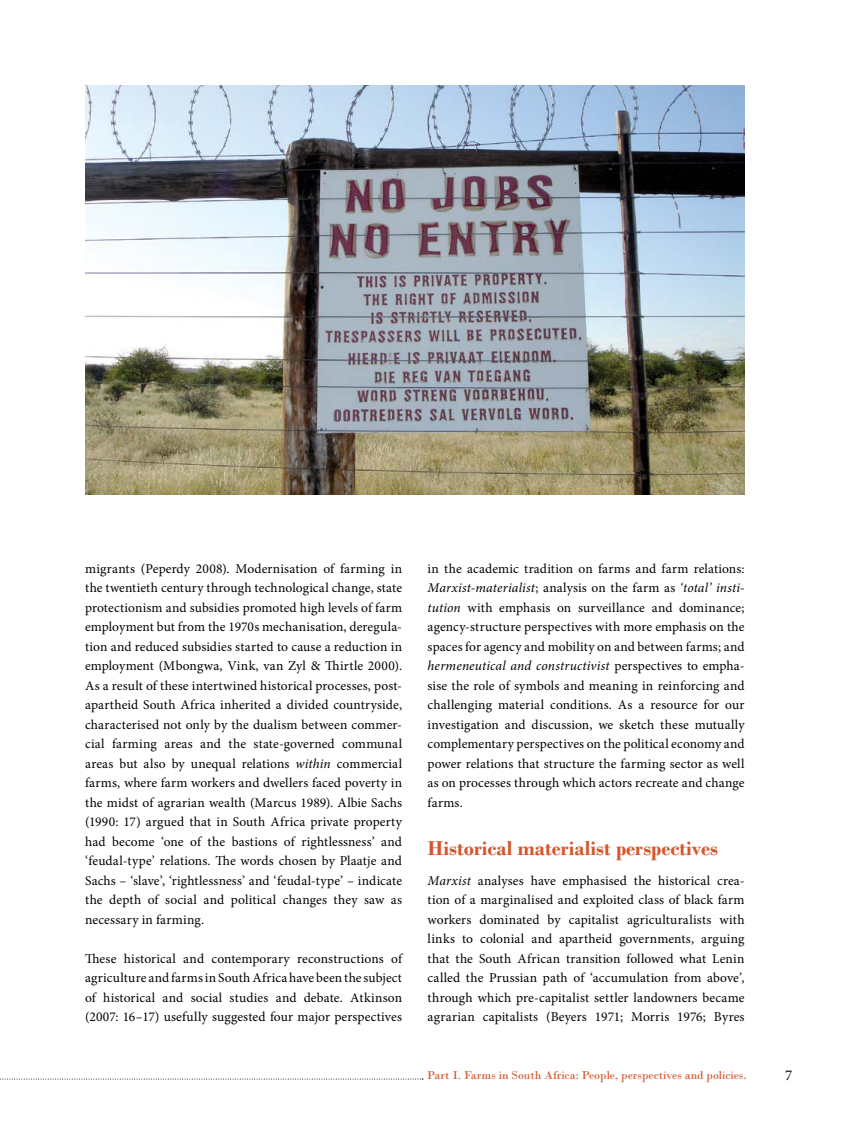
<style>
.page{position:relative;width:851px;height:1127px;background:#fff}
.page>*{position:absolute;margin:0;border:0;box-sizing:border-box;transform-origin:0 0}
.t1{font:700 21px "Bodoni";color:#d4562c}
.t2{font:15px "Minion Pro";color:#000}
.t3{font:13.5px/19.5px "Minion Pro";letter-spacing:.01em;color:#000;text-align:justify}
.t4{font:12px "Bodoni";color:#d4562c}
.s1{font-style:italic}
</style>
<div class="page">
<svg style="left:0;top:1078px;width:423px;height:1px"></svg>
<img style="left:85px;top:85px;width:659px;height:410px">
<p class="t3" style="left:85px;top:559px;width:318px">migrants (Peperdy 2008). Modernisation of farming in the twentieth century through technological change, state protectionism and subsidies promoted high levels of farm employment but from the 1970s mechanisation, deregula&shy;tion and reduced subsidies started to cause a reduction in employment (Mbongwa, Vink, van Zyl &amp; Thirtle 2000).<br>As a result of these intertwined historical processes, post&shy;apartheid South Africa inherited a divided countryside, characterised not only by the dualism between commer&shy;cial farming areas and the state-governed communal areas but also by unequal relations <span class="s1">within</span> commercial farms, where farm workers and dwellers faced poverty in the midst of agrarian wealth (Marcus 1989). Albie Sachs (1990: 17) argued that in South Africa private property had become ‘one of the bastions of rightlessness’ and ‘feudal-type’ relations. The words chosen by Plaatje and Sachs – ‘slave’, ‘rightlessness’ and ‘feudal-type’ – indicate the depth of social and political changes they saw as necessary in farming.</p>
<p class="t3" style="left:85px;top:948px;width:318px">These historical and contemporary reconstructions of agriculture and farms in South Africa have been the subject of historical and social studies and debate. Atkinson (2007: 16–17) usefully suggested four major perspectives</p>
<p class="t3" style="left:427px;top:558px;width:318px">in the academic tradition on farms and farm relations:<br><span class="s1">Marxist-materialist</span>; analysis on the farm as <span class="s1">‘total’ insti&shy;tution</span> with emphasis on surveillance and dominance; agency-structure perspectives with more emphasis on the spaces for agency and mobility on and between farms; and <span class="s1">hermeneutical and constructivist</span> perspectives to empha&shy;sise the role of symbols and meaning in reinforcing and challenging material conditions. As a resource for our investigation and discussion, we sketch these mutually complementary perspectives on the political economy and power relations that structure the farming sector as well as on processes through which actors recreate and change farms.</p>
<h1 class="t1" style="left:427px;top:836px;width:292px">Historical materialist perspectives</h1>
<p class="t3" style="left:427px;top:871px;width:318px"><span class="s1">Marxist</span> analyses have emphasised the historical crea&shy;tion of a marginalised and exploited class of black farm workers dominated by capitalist agriculturalists with links to colonial and apartheid governments, arguing that the South African transition followed what Lenin called the Prussian path of ‘accumulation from above’, through which pre-capitalist settler landowners became agrarian capitalists (Beyers 1971; Morris 1976; Byres</p>
<p class="t4" style="left:427px;top:1067px;width:321px">Part I. Farms in South Africa: People, perspectives and policies.</p>
<p class="t2" style="left:785px;top:1065px;width:9px">7</p>
</div>
